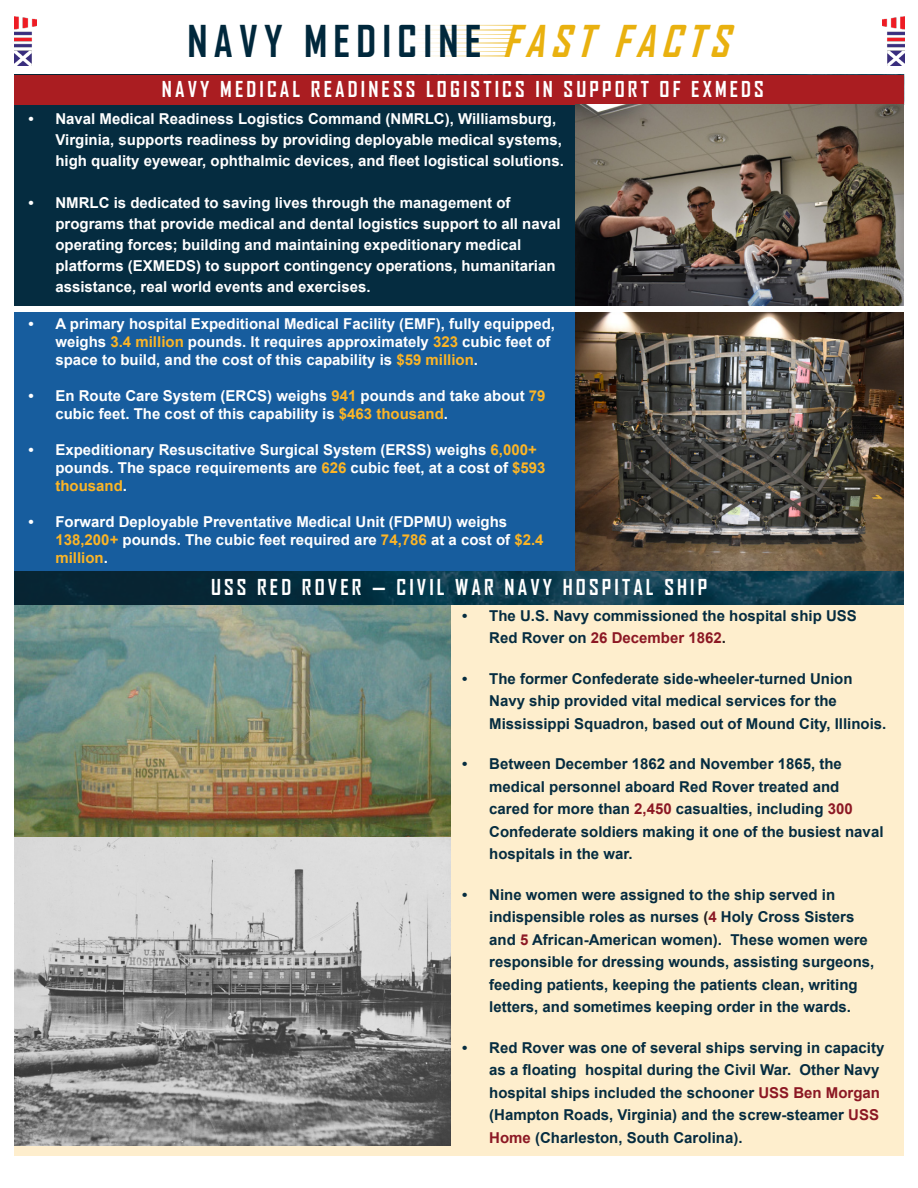
<style>
.page{position:relative;width:918px;height:1188px;background:#fff}
.page>*{position:absolute;margin:0;border:0;box-sizing:border-box;transform-origin:0 0}
.t1{font:700 42px "Agency FB";letter-spacing:.15em;color:#00283c}
.t2{font:700 21px "Agency FB";letter-spacing:.15em;color:#fff}
.t3{font:700 15px/18px "Arial";color:#fff}
.t4{font:700 15px/22.5px "Arial";color:#052c40}
.s1{font-style:italic;color:#e9b10f}
.s2{color:#fcb526}
.s3{color:#8c1824}
.s4{color:#231f20}
</style>
<div class="page">
<img style="left:14px;top:17px;width:23px;height:48px">
<img style="left:882px;top:17px;width:22px;height:48px">
<svg style="left:424px;top:25px;width:91px;height:32px"></svg>
<hr style="left:378px;top:27px;width:137px;height:2px;background:#fff">
<hr style="left:375px;top:35px;width:137px;height:3px;background:#fff">
<hr style="left:372px;top:44px;width:137px;height:2px;background:#fff">
<hr style="left:376px;top:31px;width:137px;height:2px;background:#fff">
<hr style="left:373px;top:40px;width:137px;height:2px;background:#fff">
<hr style="left:370px;top:48px;width:137px;height:3px;background:#fff">
<hr style="left:370px;top:53px;width:137px;height:2px;background:#fff">
<div style="left:14px;top:605px;width:890px;height:551px;background:#feeecd"></div>
<div style="left:14px;top:105px;width:562px;height:201px;background:#052c40"></div>
<img style="left:16px;top:74px;width:888px;height:1px">
<div style="left:14px;top:75px;width:890px;height:30px;background:#aa1d21"></div>
<img style="left:15px;top:571px;width:889px;height:34px">
<img style="left:14px;top:605px;width:437px;height:540px">
<div style="left:14px;top:312px;width:562px;height:259px;background:#175d9e"></div>
<img style="left:576px;top:105px;width:328px;height:201px">
<img style="left:576px;top:312px;width:328px;height:259px">
<p class="t1" style="left:188px;top:15px;width:556px">NAVY MEDICINE <span class="s1">FASTFACTS</span></p>
<p class="t2" style="left:162px;top:76px;width:603px">NAVY MEDICAL READINESS LOGISTICS IN SUPPORT OF EXMEDS</p>
<p class="t3" style="left:55px;top:109px;width:510px;line-height:21px;text-indent:-27px">• Naval Medical Readiness Logistics Command (NMRLC), Williamsburg,<br>Virginia, supports readiness by providing deployable medical systems, high quality eyewear, ophthalmic devices, and fleet logistical solutions.</p>
<p class="t3" style="left:55px;top:193px;width:507px;line-height:21px;text-indent:-27px">• NMRLC is dedicated to saving lives through the management of programs that provide medical and dental logistics support to all naval operating forces; building and maintaining expeditionary medical platforms (EXMEDS) to support contingency operations, humanitarian assistance, real world events and exercises.</p>
<p class="t3" style="left:55px;top:314px;width:501px;text-indent:-27px">• A primary hospital Expeditional Medical Facility (EMF), fully equipped, weighs <span class="s2">3.4 million</span> pounds. It requires approximately <span class="s2">323</span> cubic feet of space to build, and the cost of this capability is <span class="s2">$59 million</span>.</p>
<p class="t3" style="left:55px;top:386px;width:492px;text-indent:-27px">• En Route Care System (ERCS) weighs <span class="s2">941</span> pounds and take about <span class="s2">79 </span>cubic feet. The cost of this capability is <span class="s2">$463 thousand</span>.</p>
<p class="t3" style="left:55px;top:440px;width:492px;text-indent:-27px">• Expeditionary Resuscitative Surgical System (ERSS) weighs <span class="s2">6,000+ </span>pounds. The space requirements are <span class="s2">626</span> cubic feet, at a cost of <span class="s2">$593 thousand</span>.</p>
<p class="t3" style="left:55px;top:512px;width:490px;text-indent:-27px">• Forward Deployable Preventative Medical Unit (FDPMU) weighs<br><span class="s2">138,200+</span> pounds. The cubic feet required are <span class="s2">74,786</span> at a cost of <span class="s2">$2.4 million</span>.</p>
<p class="t2" style="left:211px;top:574px;width:498px">USS RED ROVER — CIVIL WAR NAVY HOSPITAL SHIP</p>
<p class="t4" style="left:489px;top:605px;width:369px;text-indent:-27px">• The U.S. Navy commissioned the hospital ship USS<br>Red Rover on <span class="s3">26 December 1862</span><span class="s4">.</span></p>
<p class="t4" style="left:489px;top:668px;width:399px;text-indent:-27px">• The former Confederate side-wheeler-turned Union<br>Navy ship provided vital medical services for the<br>Mississippi Squadron, based out of Mound City, Illinois.</p>
<p class="t4" style="left:489px;top:753px;width:396px;text-indent:-27px">• Between December 1862 and November 1865, the medical personnel aboard Red Rover treated and<br>cared for more than <span class="s3">2,450</span> casualties, including <span class="s3">300<br></span>Confederate soldiers making it one of the busiest naval hospitals in the war.</p>
<p class="t4" style="left:489px;top:884px;width:387px;text-indent:-27px">• Nine women were assigned to the ship served in indispensible roles as nurses <span class="s4">(</span><span class="s3">4</span> Holy Cross Sisters and <span class="s3">5</span> African-American women). These women were responsible for dressing wounds, assisting surgeons, feeding patients, keeping the patients clean, writing letters, and sometimes keeping order in the wards.</p>
<p class="t4" style="left:489px;top:1037px;width:397px;text-indent:-27px">• Red Rover was one of several ships serving in capacity as a floating hospital during the Civil War. Other Navy hospital ships included the schooner <span class="s3">USS Ben Morgan </span>(Hampton Roads, Virginia) and the screw-steamer <span class="s3">USS Home</span> (Charleston, South Carolina).</p>
</div>
